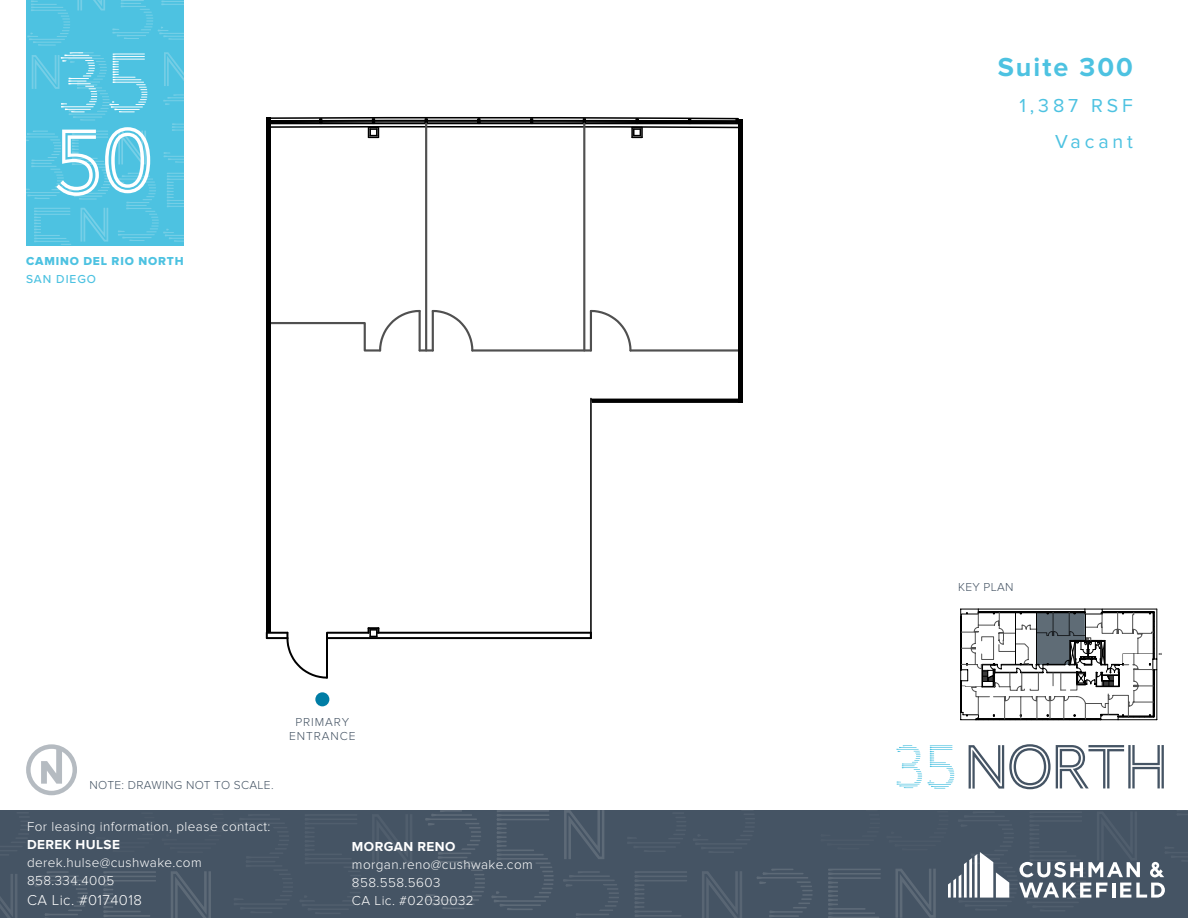
<style>
.page{position:relative;width:1188px;height:918px;background:#fff}
.page>*{position:absolute;margin:0;border:0;box-sizing:border-box;transform-origin:0 0}
.t1{font:700 27px "Proxima Nova";letter-spacing:.075em;color:#4dc2e1}
.t2{font:19.5px/36px "Proxima Nova";letter-spacing:.2em;color:#4dc2e1;text-align:right}
.t3{font:300 14.85px "Proxima Nova";letter-spacing:.03em;color:#fff}
.t4{font:300 13.5px/18px "Proxima Nova";letter-spacing:.03em;color:#fff}
.t5{font:700 13.5px "Proxima Nova";letter-spacing:.03em;color:#fff}
.t6{font:300 12px "Proxima Nova";letter-spacing:.025em;color:#455464}
.t7{font:12px "Proxima Nova Extrabld";letter-spacing:.07em;color:#4dc2e1}
.t8{font:300 12px/14.4px "Proxima Nova";letter-spacing:.075em;color:#455464;text-align:center}
.t9{font:500 12px "Proxima Nova";letter-spacing:.075em;color:#4dc2e1}
</style>
<div class="page">
<div style="left:0;top:810px;width:1188px;height:108px;background:#455464"></div>
<svg style="left:0;top:812px;width:30px;height:39px"></svg>
<svg style="left:373px;top:815px;width:39px;height:48px"></svg>
<svg style="left:234px;top:815px;width:58px;height:98px"></svg>
<svg style="left:300px;top:815px;width:61px;height:99px"></svg>
<svg style="left:0;top:874px;width:17px;height:44px"></svg>
<svg style="left:171px;top:871px;width:40px;height:47px"></svg>
<svg style="left:32px;top:871px;width:56px;height:47px"></svg>
<svg style="left:103px;top:871px;width:53px;height:46px"></svg>
<svg style="left:425px;top:810px;width:60px;height:99px"></svg>
<svg style="left:491px;top:810px;width:63px;height:100px"></svg>
<svg style="left:563px;top:810px;width:625px;height:108px"></svg>
<div style="left:26px;top:0;width:158px;height:245px;background:#4dc2e1"></div>
<svg style="left:77px;top:0;width:28px;height:11px"></svg>
<svg style="left:27px;top:0;width:43px;height:46px"></svg>
<svg style="left:112px;top:0;width:72px;height:40px"></svg>
<svg style="left:969px;top:744px;width:195px;height:45px"></svg>
<svg style="left:896px;top:745px;width:58px;height:44px"></svg>
<div style="left:26px;top:744px;width:51px;height:51px;border:4px solid #455464;border-radius:50%"></div>
<svg style="left:41px;top:748px;width:21px;height:36px"></svg>
<div style="left:315px;top:692px;width:14px;height:14px;background:#007da5;border-radius:50%"></div>
<hr style="left:1102px;top:609px;width:55px;height:1px;background:#000">
<hr style="left:1157px;top:670px;width:1px;height:50px;background:#000">
<hr style="left:1118px;top:719px;width:39px;height:1px;background:#000">
<hr style="left:1157px;top:609px;width:1px;height:50px;background:#000">
<svg style="left:26px;top:52px;width:158px;height:194px"></svg>
<svg style="left:960px;top:609px;width:195px;height:111px"></svg>
<hr style="left:590px;top:399px;width:2px;height:239px;background:#000">
<hr style="left:377px;top:632px;width:214px;height:2px;background:#000">
<hr style="left:327px;top:637px;width:264px;height:2px;background:#000">
<hr style="left:267px;top:632px;width:20px;height:2px;background:#000">
<hr style="left:267px;top:637px;width:20px;height:2px;background:#000">
<svg style="left:285px;top:627px;width:94px;height:52px"></svg>
<svg style="left:270px;top:117px;width:470px;height:21px"></svg>
<hr style="left:425px;top:124px;width:2px;height:226px;background:#505050">
<hr style="left:583px;top:124px;width:2px;height:226px;background:#505050">
<hr style="left:630px;top:349px;width:111px;height:3px;background:#505050">
<hr style="left:472px;top:349px;width:119px;height:3px;background:#505050">
<svg style="left:270px;top:309px;width:205px;height:44px"></svg>
<svg style="left:589px;top:309px;width:44px;height:43px"></svg>
<hr style="left:739px;top:120px;width:4px;height:283px;background:#000">
<svg style="left:591px;top:399px;width:148px;height:4px"></svg>
<hr style="left:266px;top:117px;width:4px;height:516px;background:#000">
<p class="t7" style="left:26px;top:254px;width:159px">CAMINO DEL RIO NORTH</p>
<p class="t9" style="left:26px;top:270px;width:71px">SAN DIEGO</p>
<p class="t6" style="left:90px;top:778px;width:185px">NOTE: DRAWING NOT TO SCALE.</p>
<p class="t4" style="left:27px;top:818px;width:245px">For leasing information, please contact:</p>
<p class="t5" style="left:27px;top:837px;width:95px">DEREK HULSE</p>
<p class="t4" style="left:27px;top:854px;width:176px">derek.hulse@cushwake.com<br>858.334.4005</p>
<p class="t3" style="left:27px;top:891px;width:116px">CA Lic. #0174018</p>
<p class="t8" style="left:289px;top:715px;width:68px">PRIMARY<br>ENTRANCE</p>
<p class="t5" style="left:352px;top:839px;width:105px">MORGAN RENO</p>
<p class="t4" style="left:352px;top:855px;width:182px">morgan.reno@cushwake.com<br>858.558.5603<br>CA Lic. #02030032</p>
<h1 class="t1" style="left:998px;top:51px;width:137px">Suite 300</h1>
<h2 class="t2" style="left:1019px;top:87px;width:115px">1,387 RSF<br>Vacant</h2>
<p class="t6" style="left:958px;top:580px;width:57px">KEY PLAN</p>
</div>
